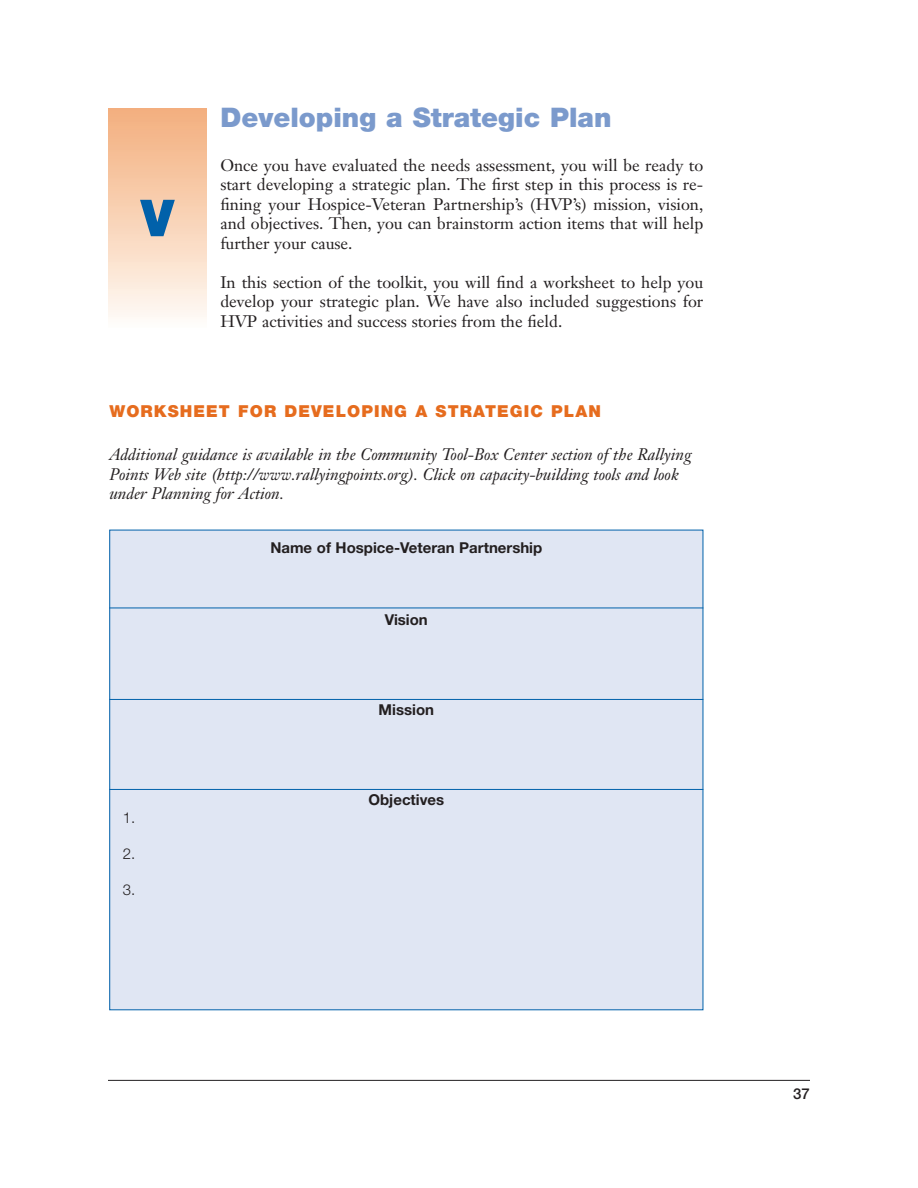
<style>
.page{position:relative;width:918px;height:1188px;background:#fff}
.page>*{position:absolute;margin:0;border:0;box-sizing:border-box;transform-origin:0 0}
.t1{font:900 51px "Helvetica Neue";color:#0161aa}
.t2{font:900 27px "Helvetica Neue";color:#7b9acc}
.t3{font:16.5px/19.5px "Janson Text";color:#231f20;text-align:justify}
.t4{font:italic 16.5px/19.5px "Janson Text";color:#231f20}
.t5{font:900 16.5px "Helvetica Neue";letter-spacing:.065em;color:#e66c1e}
.t6{font:700 15px "Helvetica Neue";color:#231f20}
.t7{font:300 15px "Helvetica Neue";color:#231f20}
.t8{font:500 15px "Helvetica Neue";color:#231f20}
</style>
<div class="page">
<div style="left:110px;top:530px;width:593px;height:480px;background:#e0e6f3"></div>
<hr style="left:108px;top:1080px;width:702px;height:1px;background:#231f20">
<hr style="left:109px;top:608px;width:594px;height:1px;background:#0161aa">
<hr style="left:109px;top:699px;width:594px;height:1px;background:#0161aa">
<hr style="left:109px;top:789px;width:594px;height:1px;background:#0161aa">
<div style="left:108px;top:108px;width:99px;height:220px;background:linear-gradient(to bottom,#f3ad7b,#fffbf6)"></div>
<h1 class="t1" style="left:141px;top:200px;width:35px">V</h1>
<h2 class="t2" style="left:220px;top:108px;width:393px">Developing a Strategic Plan</h2>
<p class="t3" style="left:220px;top:157px;width:485px">Once you have evaluated the needs assessment, you will be ready to start developing a strategic plan. The first step in this process is re&shy;fining your Hospice-Veteran Partnership’s (HVP’s) mission, vision, and objectives. Then, you can brainstorm action items that will help further your cause.</p>
<p class="t3" style="left:220px;top:274px;width:484px">In this section of the toolkit, you will find a worksheet to help you develop your strategic plan. We have also included suggestions for HVP activities and success stories from the field.</p>
<p class="t5" style="left:109px;top:405px;width:493px">WORKSHEET FOR DEVELOPING A STRATEGIC PLAN</p>
<p class="t4" style="left:109px;top:447px;width:584px">Additional guidance is available in the Community Tool-Box Center section of the Rallying<br>Points Web site (http://www.rallyingpoints.org). Click on capacity-building tools and look under Planning for Action.</p>
<p class="t6" style="left:270px;top:543px;width:274px">Name of Hospice-Veteran Partnership</p>
<p class="t6" style="left:385px;top:615px;width:45px">Vision</p>
<p class="t6" style="left:379px;top:705px;width:57px">Mission</p>
<p class="t7" style="left:123px;top:813px;width:14px">1.</p>
<p class="t7" style="left:123px;top:849px;width:14px">2.</p>
<p class="t7" style="left:123px;top:885px;width:14px">3.</p>
<p class="t6" style="left:368px;top:795px;width:77px">Objectives</p>
<p class="t8" style="left:793px;top:1088px;width:18px">37</p>
</div>
